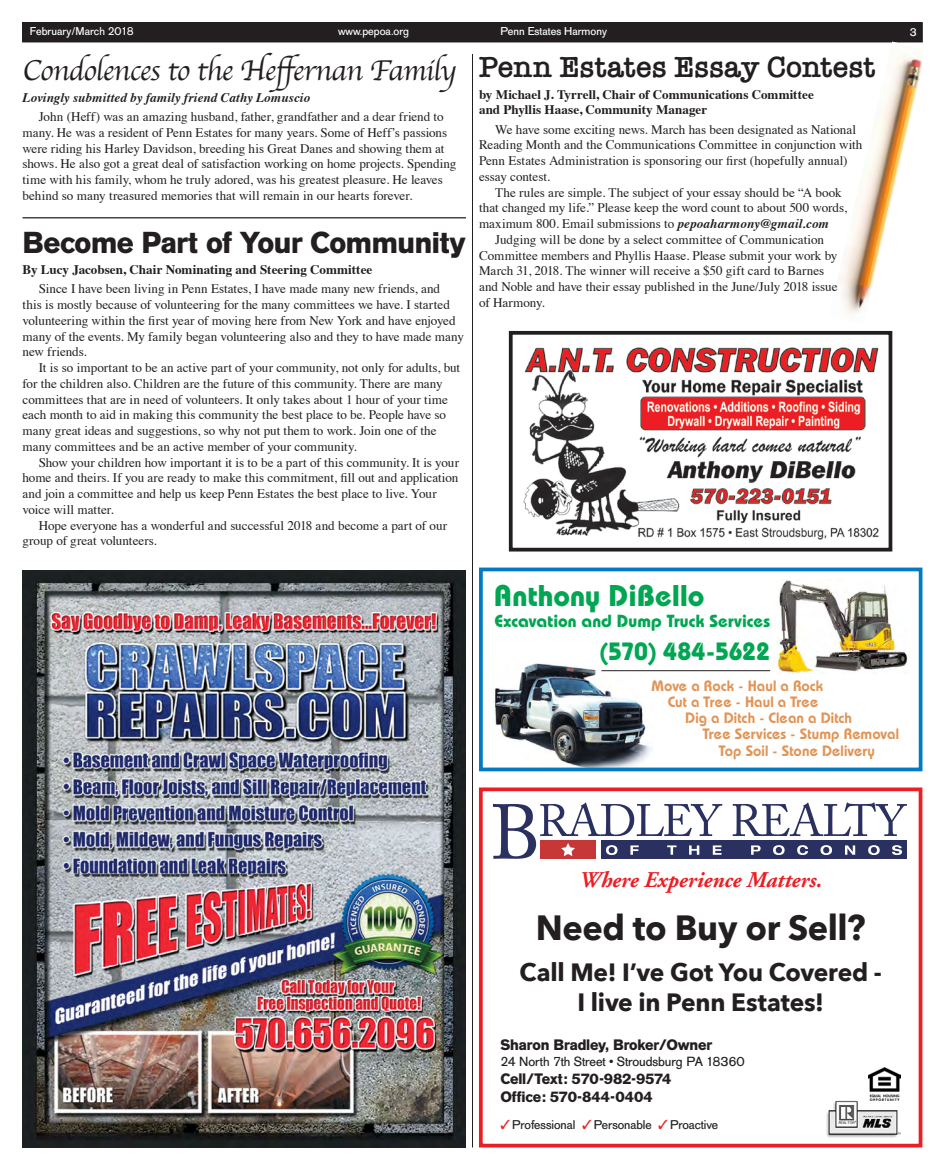
<style>
.page{position:relative;width:945px;height:1170px;background:#fff}
.page>*{position:absolute;margin:0;border:0;box-sizing:border-box;transform-origin:0 0}
.t1{font:700 35px "Avenir Next";letter-spacing:-.01em;color:#231f20}
.t2{font:30px "Apple Chancery";letter-spacing:-.025em;color:#231f20}
.t3{font:700 30px "AG Old Face";letter-spacing:-.015em;color:#231f20}
.t4{font:600 30px "American Typewriter";color:#231f20}
.t5{font:700 30px "Bauhaus";color:#00a651}
.t6{font:700 25px/30px "Avenir Next";letter-spacing:-.01em;color:#231f20;text-align:center}
.t7{font:700 25px "Bauhaus";letter-spacing:-.005em;color:#00a651}
.t8{font:italic 700 22.5px "Adobe Garamond";color:#ed1d24}
.t9{font:700 17.5px "Bauhaus";letter-spacing:.005em;color:#00a651}
.t10{font:600 15px "Bauhaus";letter-spacing:.005em;color:#e19455}
.t11{font:700 15px/18px "AG Old Face";letter-spacing:-.01em;color:#231f20}
.t12{font:13.12px/15.8px "Times";letter-spacing:-.005em;color:#231f20}
.t13{font:700 13.12px/15.8px "Times";color:#231f20}
.t14{font:italic 700 13.12px "Times";letter-spacing:.005em;color:#231f20}
.t15{font:13.12px "AG Old Face";letter-spacing:-.005em;color:#231f20}
.t16{font:12.5px "AG Old Face";letter-spacing:-.005em;color:#231f20}
.t17{font:11.25px "AG Old Face";color:#fff}
.s1{font-weight:700;font-style:italic}
.s2{color:#ed1d24}
</style>
<div class="page">
<div style="left:23px;top:23px;width:899px;height:19px;background:#231f20"></div>
<div style="left:22px;top:22px;width:900px;height:20px;border:1px solid #231f20"></div>
<img style="left:829px;top:42px;width:93px;height:273px">
<hr style="left:472px;top:54px;width:1px;height:1094px;background:#231f20">
<img style="left:22px;top:571px;width:444px;height:576px">
<hr style="left:23px;top:217px;width:443px;height:1px;background:#231f20">
<img style="left:523px;top:347px;width:356px;height:193px">
<div style="left:509px;top:331px;width:383px;height:221px;border:4px solid #231f20"></div>
<div style="left:479px;top:788px;width:443px;height:360px;border:4px solid #ed1d24"></div>
<div style="left:601px;top:841px;width:306px;height:18px;background:#2a305f"></div>
<svg style="left:751px;top:845px;width:10px;height:10px"></svg>
<svg style="left:773px;top:845px;width:12px;height:10px"></svg>
<svg style="left:797px;top:845px;width:11px;height:10px"></svg>
<svg style="left:821px;top:845px;width:11px;height:10px"></svg>
<svg style="left:845px;top:845px;width:10px;height:10px"></svg>
<svg style="left:868px;top:845px;width:12px;height:10px"></svg>
<svg style="left:892px;top:845px;width:10px;height:10px"></svg>
<svg style="left:493px;top:803px;width:229px;height:56px"></svg>
<svg style="left:733px;top:802px;width:174px;height:34px"></svg>
<img style="left:826px;top:1100px;width:75px;height:37px">
<img style="left:869px;top:1068px;width:32px;height:33px">
<img style="left:494px;top:662px;width:164px;height:104px">
<div style="left:479px;top:568px;width:443px;height:203px;border:4px solid #007ac2"></div>
<img style="left:773px;top:580px;width:135px;height:93px">
<hr style="left:601px;top:670px;width:169px;height:1px;background:#231f20">
<p class="t17" style="left:30px;top:25px;width:105px">February/March 2018</p>
<p class="t17" style="left:338px;top:25px;width:73px">www.pepoa.org</p>
<p class="t17" style="left:501px;top:25px;width:108px">Penn Estates Harmony</p>
<p class="t17" style="left:910px;top:25px;width:9px">3</p>
<h2 class="t4" style="left:479px;top:44px;width:398px">Penn Estates Essay Contest</h2>
<p class="t13" style="left:479px;top:85px;width:336px">by Michael J. Tyrrell, Chair of Communications Committee and Phyllis Haase, Community Manager</p>
<p class="t12" style="left:495px;top:120px;width:362px">We have some exciting news. March has been designated as National</p>
<p class="t12" style="left:479px;top:136px;width:385px">Reading Month and the Communications Committee in conjunction with</p>
<p class="t12" style="left:479px;top:152px;width:370px">Penn Estates Administration is sponsoring our first (hopefully annual)</p>
<p class="t12" style="left:479px;top:168px;width:73px">essay contest.</p>
<p class="t12" style="left:495px;top:183px;width:348px">The rules are simple. The subject of your essay should be “A book</p>
<p class="t12" style="left:479px;top:199px;width:370px">that changed my life.” Please keep the word count to about 500 words,</p>
<p class="t12" style="left:479px;top:215px;width:351px">maximum 800. Email submissions to <span class="s1">pepoaharmony@gmail.com</span></p>
<p class="t12" style="left:495px;top:231px;width:330px">Judging will be done by a select committee of Communication</p>
<p class="t12" style="left:479px;top:246px;width:360px">Committee members and Phyllis Haase. Please submit your work by</p>
<p class="t12" style="left:479px;top:262px;width:347px">March 31, 2018. The winner will receive a $50 gift card to Barnes</p>
<p class="t12" style="left:479px;top:278px;width:360px">and Noble and have their essay published in the June/July 2018 issue</p>
<p class="t12" style="left:479px;top:294px;width:67px">of Harmony.</p>
<h2 class="t2" style="left:23px;top:47px;width:435px">Condolences to the Heffernan Family</h2>
<p class="t14" style="left:23px;top:85px;width:289px">Lovingly submitted by family friend Cathy Lomuscio</p>
<p class="t12" style="left:23px;top:108px;width:435px;text-indent:16px">John (Heff) was an amazing husband, father, grandfather and a dear friend to many. He was a resident of Penn Estates for many years. Some of Heff’s passions were riding his Harley Davidson, breeding his Great Danes and showing them at shows. He also got a great deal of satisfaction working on home projects. Spending time with his family, whom he truly adored, was his greatest pleasure. He leaves behind so many treasured memories that will remain in our hearts forever.</p>
<h2 class="t3" style="left:22px;top:224px;width:445px">Become Part of Your Community</h2>
<p class="t13" style="left:22px;top:260px;width:351px">By Lucy Jacobsen, Chair Nominating and Steering Committee</p>
<p class="t12" style="left:22px;top:280px;width:443px;text-indent:16px">Since I have been living in Penn Estates, I have made many new friends, and<br>this is mostly because of volunteering for the many committees we have. I started volunteering within the first year of moving here from New York and have enjoyed many of the events. My family began volunteering also and they to have made many new friends.</p>
<p class="t12" style="left:22px;top:359px;width:439px;text-indent:16px">It is so important to be an active part of your community, not only for adults, but for the children also. Children are the future of this community. There are many committees that are in need of volunteers. It only takes about 1 hour of your time each month to aid in making this community the best place to be. People have so many great ideas and suggestions, so why not put them to work. Join one of the many committees and be an active member of your community.</p>
<p class="t12" style="left:22px;top:453px;width:438px;text-indent:16px">Show your children how important it is to be a part of this community. It is your home and theirs. If you are ready to make this commitment, fill out and application and join a committee and help us keep Penn Estates the best place to live. Your voice will matter.</p>
<p class="t12" style="left:22px;top:516px;width:426px;text-indent:16px">Hope everyone has a wonderful and successful 2018 and become a part of our group of great volunteers.</p>
<h2 class="t5" style="left:494px;top:578px;width:212px">Anthony DiBello</h2>
<h3 class="t9" style="left:494px;top:611px;width:277px">Excavation and Dump Truck Services</h3>
<h3 class="t7" style="left:600px;top:636px;width:172px">(570) 484-5622</h3>
<p class="t10" style="left:651px;top:676px;width:174px">Move a Rock - Haul a Rock</p>
<p class="t10" style="left:668px;top:693px;width:152px">Cut a Tree - Haul a Tree</p>
<p class="t10" style="left:685px;top:709px;width:168px">Dig a Ditch - Clean a Ditch</p>
<p class="t10" style="left:703px;top:725px;width:198px">Tree Services - Stump Removal</p>
<p class="t10" style="left:719px;top:741px;width:158px">Top Soil - Stone Delivery</p>
<h3 class="t8" style="left:579px;top:868px;width:245px">Where Experience Matters.</h3>
<h1 class="t1" style="left:536px;top:898px;width:331px">Need to Buy or Sell?</h1>
<h3 class="t6" style="left:520px;top:957px;width:364px">Call Me! I’ve Got You Covered -<br>I live in Penn Estates!</h3>
<p class="t11" style="left:500px;top:1036px;width:213px">Sharon Bradley, Broker/Owner</p>
<p class="t15" style="left:500px;top:1054px;width:246px">24 North 7th Street • Stroudsburg PA 18360</p>
<p class="t11" style="left:500px;top:1070px;width:173px">Cell/Text: 570-982-9574<br>Office: 570-844-0404</p>
<p class="t16" style="left:500px;top:1118px;width:219px"><span class="s2">✓</span> Professional <span class="s2">✓</span> Personable <span class="s2">✓</span> Proactive</p>
</div>
